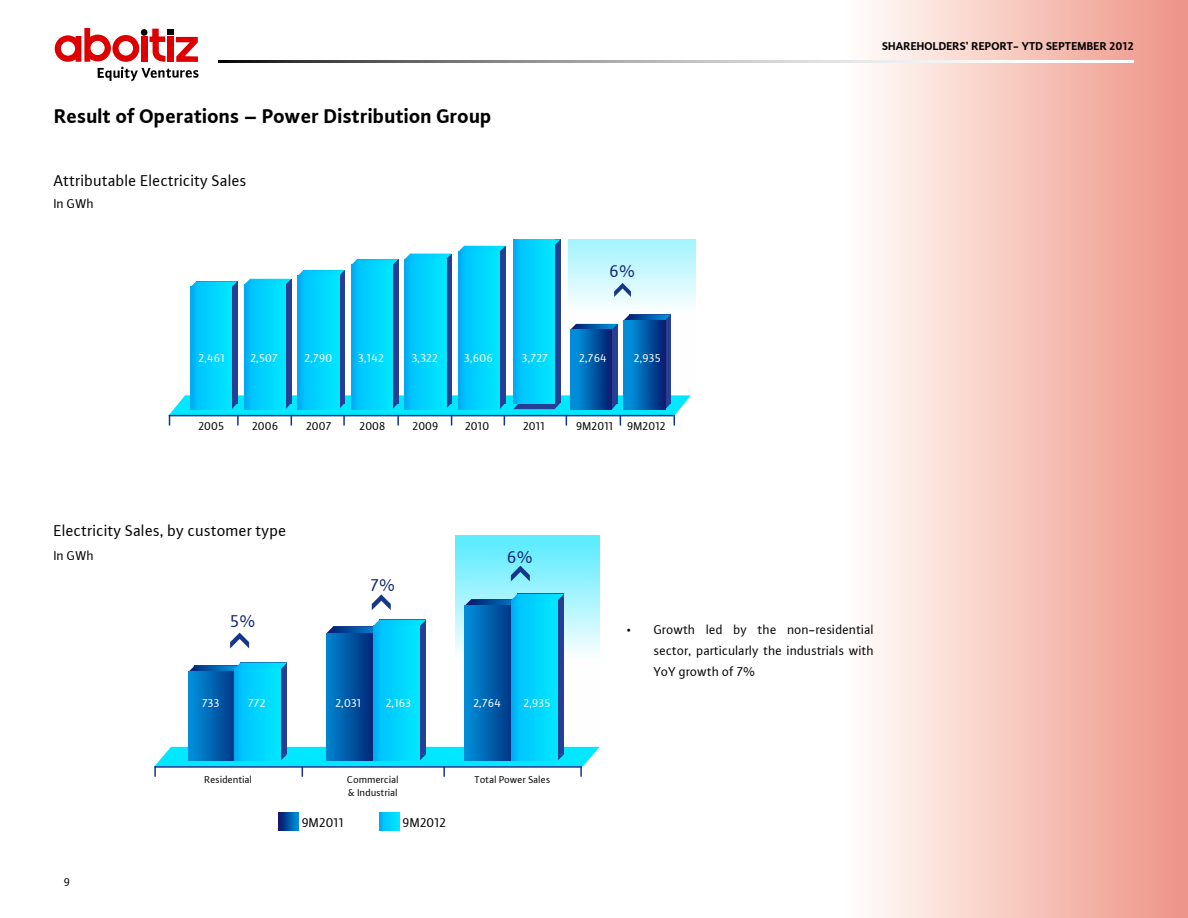
<style>
.page{position:relative;width:1188px;height:918px;background:#fff}
.page>*{position:absolute;margin:0;border:0;box-sizing:border-box;transform-origin:0 0}
.t1{font:21px "Aboitiz Sans Bold LF Regular";color:#000}
.t2{font:18px "Aboitiz Sans Normal LF Regular";color:#0f236f}
.t3{font:16.5px "Aboitiz Sans Normal LF Regular";color:#000}
.t4{font:13.5px/21px "Aboitiz Sans Normal LF Regular";color:#000;text-align:justify}
.t5{font:12px "Aboitiz Sans Normal LF Regular";color:#fff}
.t6{font:12px "Aboitiz Sans Normal LF Regular";color:#000}
.t7{font:12px "Aboitiz Sans Bold LF Regular";color:#000}
.t8{font:10.5px/12.6px "Aboitiz Sans Normal LF Regular";color:#000}
</style>
<div class="page">
<div style="left:803px;top:0;width:385px;height:918px;background:linear-gradient(to right,#fff,#ef9486)"></div>
<svg style="left:218px;top:60px;width:916px;height:2px"></svg>
<svg style="left:55px;top:28px;width:144px;height:53px"></svg>
<svg style="left:279px;top:812px;width:19px;height:18px"></svg>
<svg style="left:380px;top:812px;width:19px;height:18px"></svg>
<svg style="left:455px;top:536px;width:144px;height:204px"></svg>
<svg style="left:511px;top:566px;width:19px;height:15px"></svg>
<svg style="left:372px;top:594px;width:19px;height:16px"></svg>
<svg style="left:230px;top:633px;width:19px;height:15px"></svg>
<div style="left:240px;top:663px;width:47px;height:91px;background:#263f93"></div>
<svg style="left:188px;top:663px;width:99px;height:9px"></svg>
<div style="left:188px;top:672px;width:47px;height:88px;background:linear-gradient(to right,#0093df,#003887)"></div>
<div style="left:234px;top:669px;width:47px;height:91px;background:linear-gradient(to right,#00b8fb,#00eaff)"></div>
<div style="left:379px;top:620px;width:47px;height:134px;background:#263f93"></div>
<svg style="left:327px;top:620px;width:99px;height:13px"></svg>
<div style="left:327px;top:633px;width:46px;height:127px;background:linear-gradient(to right,#0084cf,#00297a)"></div>
<div style="left:373px;top:626px;width:47px;height:134px;background:linear-gradient(to right,#00b8fb,#00eaff)"></div>
<div style="left:517px;top:594px;width:47px;height:160px;background:#263f93"></div>
<svg style="left:154px;top:747px;width:446px;height:30px"></svg>
<svg style="left:465px;top:594px;width:99px;height:12px"></svg>
<div style="left:465px;top:606px;width:46px;height:154px;background:linear-gradient(to right,#0090db,#003988)"></div>
<div style="left:511px;top:600px;width:47px;height:160px;background:linear-gradient(to right,#00b8fb,#00eaff)"></div>
<div style="left:196px;top:281px;width:42px;height:123px;background:#263f93"></div>
<div style="left:250px;top:279px;width:41px;height:125px;background:#263f93"></div>
<svg style="left:339px;top:276px;width:6px;height:119px"></svg>
<div style="left:357px;top:259px;width:41px;height:145px;background:#263f93"></div>
<svg style="left:446px;top:259px;width:6px;height:136px"></svg>
<div style="left:464px;top:246px;width:42px;height:158px;background:#263f93"></div>
<div style="left:519px;top:239px;width:42px;height:164px;background:#263f93"></div>
<svg style="left:191px;top:281px;width:47px;height:6px"></svg>
<svg style="left:245px;top:279px;width:46px;height:5px"></svg>
<svg style="left:298px;top:270px;width:47px;height:6px"></svg>
<svg style="left:351px;top:259px;width:47px;height:6px"></svg>
<svg style="left:405px;top:254px;width:47px;height:5px"></svg>
<svg style="left:459px;top:246px;width:46px;height:5px"></svg>
<svg style="left:555px;top:239px;width:6px;height:6px"></svg>
<div style="left:191px;top:287px;width:41px;height:122px;background:linear-gradient(to right,#00bafc,#00eaff)"></div>
<div style="left:244px;top:284px;width:42px;height:125px;background:linear-gradient(to right,#00b7fb,#00e9ff)"></div>
<div style="left:298px;top:276px;width:41px;height:133px;background:linear-gradient(to right,#00b9fc,#00eaff)"></div>
<div style="left:351px;top:265px;width:42px;height:144px;background:linear-gradient(to right,#00b8fb,#00e9ff)"></div>
<div style="left:405px;top:259px;width:41px;height:150px;background:linear-gradient(to right,#00bafc,#00eaff)"></div>
<div style="left:459px;top:251px;width:41px;height:158px;background:linear-gradient(to right,#00bafc,#00eaff)"></div>
<div style="left:514px;top:239px;width:41px;height:165px;background:linear-gradient(to right,#00bafc,#00eaff)"></div>
<svg style="left:169px;top:395px;width:520px;height:31px"></svg>
<svg style="left:568px;top:239px;width:128px;height:159px"></svg>
<svg style="left:614px;top:283px;width:17px;height:14px"></svg>
<div style="left:576px;top:324px;width:41px;height:80px;background:#263f93"></div>
<svg style="left:570px;top:324px;width:47px;height:6px"></svg>
<div style="left:570px;top:330px;width:42px;height:79px;background:linear-gradient(to right,#009fe9,#052173)"></div>
<svg style="left:665px;top:320px;width:6px;height:84px"></svg>
<svg style="left:624px;top:315px;width:47px;height:5px"></svg>
<div style="left:624px;top:320px;width:41px;height:89px;background:linear-gradient(to right,#009ee8,#031f71)"></div>
<h1 class="t1" style="left:54px;top:103px;width:439px">Result of Operations – Power Distribution Group</h1>
<p class="t3" style="left:54px;top:171px;width:195px">Attributable Electricity Sales</p>
<p class="t4" style="left:54px;top:193px;width:42px">In GWh</p>
<p class="t5" style="left:199px;top:351px;width:28px">2,461</p>
<p class="t5" style="left:250px;top:351px;width:29px">2,507</p>
<p class="t5" style="left:305px;top:351px;width:29px">2,790</p>
<p class="t5" style="left:358px;top:351px;width:27px">3,142</p>
<p class="t5" style="left:412px;top:351px;width:28px">3,322</p>
<p class="t5" style="left:464px;top:351px;width:30px">3,606</p>
<p class="t5" style="left:522px;top:351px;width:28px">3,727</p>
<h2 class="t2" style="left:609px;top:261px;width:28px">6%</h2>
<p class="t5" style="left:579px;top:351px;width:29px">2,764</p>
<p class="t5" style="left:634px;top:351px;width:29px">2,935</p>
<p class="t6" style="left:198px;top:419px;width:27px">2005</p>
<p class="t6" style="left:252px;top:419px;width:28px">2006</p>
<p class="t6" style="left:306px;top:419px;width:27px">2007</p>
<p class="t6" style="left:360px;top:419px;width:28px">2008</p>
<p class="t6" style="left:413px;top:419px;width:28px">2009</p>
<p class="t6" style="left:465px;top:419px;width:26px">2010</p>
<p class="t6" style="left:523px;top:419px;width:23px">2011</p>
<p class="t6" style="left:576px;top:419px;width:91px">9M2011 9M2012</p>
<p class="t7" style="left:882px;top:38px;width:253px">Shareholders’ Report- YTD september 2012</p>
<p class="t3" style="left:54px;top:521px;width:235px">Electricity Sales, by customer type</p>
<p class="t4" style="left:54px;top:545px;width:42px">In GWh</p>
<h2 class="t2" style="left:230px;top:611px;width:28px">5%</h2>
<h2 class="t2" style="left:371px;top:575px;width:27px">7%</h2>
<h2 class="t2" style="left:507px;top:546px;width:28px">6%</h2>
<p class="t5" style="left:202px;top:696px;width:19px">733</p>
<p class="t5" style="left:248px;top:696px;width:19px">772</p>
<p class="t5" style="left:335px;top:696px;width:27px">2,031</p>
<p class="t5" style="left:386px;top:696px;width:27px">2,163</p>
<p class="t5" style="left:473px;top:696px;width:29px">2,764</p>
<p class="t5" style="left:524px;top:696px;width:29px">2,935</p>
<p class="t8" style="left:205px;top:774px;width:49px">Residential</p>
<p class="t8" style="left:347px;top:774px;width:53px">Commercial &amp; Industrial</p>
<p class="t8" style="left:474px;top:774px;width:78px">Total Power Sales</p>
<p class="t6" style="left:64px;top:875px;width:8px">9</p>
<p class="t4" style="left:302px;top:812px;width:43px">9M2011</p>
<p class="t4" style="left:403px;top:812px;width:45px">9M2012</p>
<p class="t4" style="left:654px;top:619px;width:222px;text-indent:-27px">• Growth led by the non-residential sector, particularly the industrials with YoY growth of 7%</p>
</div>
